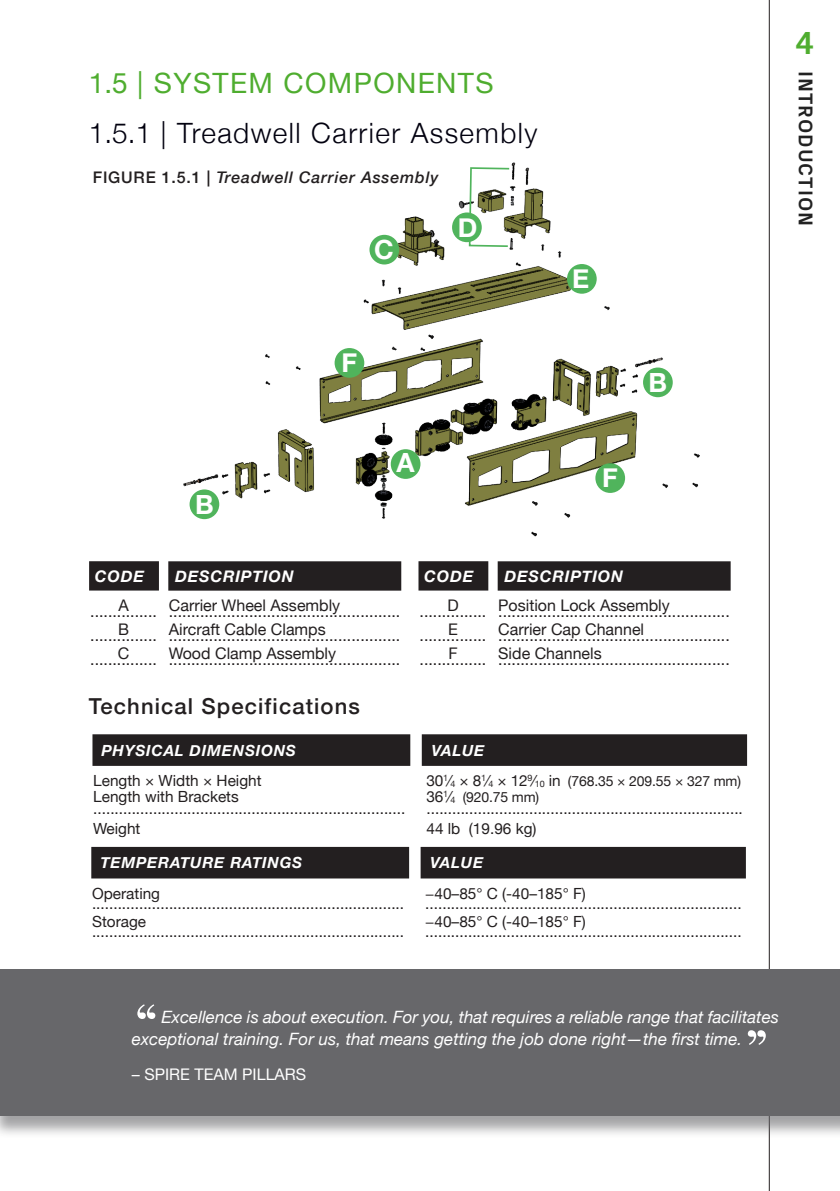
<style>
.page{position:relative;width:840px;height:1191px;background:#fff}
.page>*{position:absolute;margin:0;border:0;box-sizing:border-box;transform-origin:0 0}
.t1{font:60px "Times";color:#fff}
.t2{font:700 32px "Px Grotesk";color:#4fad2f}
.t3{font:300 28px "Helvetica Neue";letter-spacing:.05em;color:#02010f}
.t4{font:28px "Helvetica Neue";letter-spacing:.05em;color:#4fad2f}
.t5{font:700 26.4px "Helvetica Neue";color:#fff}
.t6{font:500 22px "Helvetica Neue";letter-spacing:.05em;color:#231f20}
.t7{font:700 20px "Px Grotesk";letter-spacing:.05em;color:#222}
.t8{font:italic 17px/22px "Helvetica Neue";color:#fff}
.t9{font:16px "Helvetica Neue";color:#231f20}
.t10{font:italic 500 16px "Helvetica Neue";letter-spacing:.05em;color:#231f20}
.t11{font:italic 700 16px "Helvetica Neue";letter-spacing:.05em;color:#fff}
.t12{font:16px "Helvetica Neue";color:#fff}
.t13{font:15.4px "Helvetica Neue";color:#231f20}
.t14{font:italic 700 15.4px "Helvetica Neue";letter-spacing:.05em;color:#fff}
.t15{font:14px "Helvetica Neue";letter-spacing:-.01em;color:#231f20}
.s1{font-style:normal}
.s2{font-size:15.4px}
.s3{font-size:9px}
</style>
<div class="page">
<hr style="left:768px;top:0;width:1px;height:1191px;background:#231f20">
<img style="left:183px;top:163px;width:516px;height:373px">
<div style="left:91px;top:563px;width:66px;height:26px;background:#231f20"></div>
<div style="left:89px;top:561px;width:70px;height:29px;border:4px solid #231f20"></div>
<div style="left:170px;top:563px;width:229px;height:26px;background:#231f20"></div>
<div style="left:168px;top:561px;width:233px;height:29px;border:4px solid #231f20"></div>
<div style="left:566px;top:264px;width:30px;height:30px;background:#50b45c;border-radius:50%"></div>
<div style="left:642px;top:367px;width:30px;height:30px;background:#50b45c;border-radius:50%"></div>
<div style="left:595px;top:463px;width:29px;height:30px;background:#50b45c;border-radius:50%"></div>
<div style="left:369px;top:235px;width:30px;height:29px;background:#50b45c;border-radius:50%"></div>
<div style="left:94px;top:736px;width:314px;height:28px;background:#231f20"></div>
<div style="left:92px;top:734px;width:318px;height:32px;border:3px solid #231f20"></div>
<div style="left:423px;top:736px;width:322px;height:28px;background:#231f20"></div>
<div style="left:421px;top:734px;width:325px;height:32px;border:3px solid #231f20"></div>
<div style="left:93px;top:848px;width:314px;height:28px;background:#231f20"></div>
<div style="left:91px;top:847px;width:318px;height:31px;border:3px solid #231f20"></div>
<div style="left:422px;top:848px;width:321px;height:28px;background:#231f20"></div>
<div style="left:420px;top:847px;width:325px;height:31px;border:3px solid #231f20"></div>
<div style="left:390px;top:449px;width:30px;height:30px;background:#50b45c;border-radius:50%"></div>
<div style="left:420px;top:563px;width:66px;height:26px;background:#231f20"></div>
<div style="left:418px;top:561px;width:70px;height:29px;border:4px solid #231f20"></div>
<div style="left:499px;top:563px;width:229px;height:26px;background:#231f20"></div>
<div style="left:497px;top:561px;width:233px;height:29px;border:4px solid #231f20"></div>
<div style="left:189px;top:489px;width:30px;height:30px;background:#50b45c;border-radius:50%"></div>
<div style="left:334px;top:348px;width:30px;height:30px;background:#50b45c;border-radius:50%"></div>
<svg style="left:467px;top:166px;width:43px;height:82px"></svg>
<div style="left:452px;top:212px;width:29px;height:30px;background:#50b45c;border-radius:50%"></div>
<div style="left:0;top:970px;width:839px;height:168px;background:#67676a;opacity:.6"></div>
<div style="left:0;top:969px;width:839px;height:147px;background:#67676a"></div>
<p class="t4" style="left:89px;top:63px;width:406px">1.5 | SYSTEM COMPONENTS</p>
<p class="t3" style="left:89px;top:110px;width:449px">1.5.1 | Treadwell Carrier Assembly</p>
<p class="t10" style="left:93px;top:164px;width:347px"><span class="s1">FIGURE 1.5.1 |</span> Treadwell Carrier Assembly</p>
<p class="t5" style="left:374px;top:229px;width:21px">C</p>
<p class="t5" style="left:457px;top:206px;width:21px">D</p>
<p class="t5" style="left:195px;top:483px;width:20px">B</p>
<p class="t5" style="left:341px;top:342px;width:17px">F</p>
<p class="t5" style="left:396px;top:441px;width:20px">A</p>
<p class="t5" style="left:572px;top:258px;width:19px">E</p>
<p class="t5" style="left:601px;top:457px;width:17px">F</p>
<p class="t5" style="left:648px;top:361px;width:20px">B</p>
<p class="t11" style="left:95px;top:563px;width:51px">CODE</p>
<p class="t11" style="left:175px;top:563px;width:120px">DESCRIPTION</p>
<p class="t9" style="left:118px;top:594px;width:12px">A</p>
<p class="t9" style="left:90px;top:600px;width:68px">...............</p>
<p class="t9" style="left:118px;top:618px;width:12px">B</p>
<p class="t9" style="left:90px;top:624px;width:68px">...............</p>
<p class="t9" style="left:118px;top:642px;width:13px">C</p>
<p class="t9" style="left:90px;top:648px;width:68px">...............</p>
<p class="t9" style="left:169px;top:594px;width:173px">Carrier Wheel Assembly</p>
<p class="t9" style="left:169px;top:600px;width:233px">....................................................</p>
<p class="t9" style="left:169px;top:618px;width:158px">Aircraft Cable Clamps</p>
<p class="t9" style="left:169px;top:624px;width:233px">....................................................</p>
<p class="t9" style="left:169px;top:642px;width:169px">Wood Clamp Assembly</p>
<p class="t9" style="left:169px;top:648px;width:233px">....................................................</p>
<p class="t6" style="left:89px;top:689px;width:272px">Technical Specifications</p>
<p class="t11" style="left:424px;top:563px;width:51px">CODE</p>
<p class="t11" style="left:504px;top:563px;width:120px">DESCRIPTION</p>
<p class="t9" style="left:447px;top:594px;width:13px">D</p>
<p class="t9" style="left:419px;top:600px;width:68px">...............</p>
<p class="t9" style="left:448px;top:618px;width:11px">E</p>
<p class="t9" style="left:419px;top:624px;width:68px">...............</p>
<p class="t9" style="left:448px;top:642px;width:11px">F</p>
<p class="t9" style="left:419px;top:648px;width:68px">...............</p>
<p class="t9" style="left:498px;top:594px;width:173px">Position Lock Assembly</p>
<p class="t9" style="left:498px;top:600px;width:233px">....................................................</p>
<p class="t9" style="left:498px;top:618px;width:147px">Carrier Cap Channel</p>
<p class="t9" style="left:498px;top:624px;width:233px">....................................................</p>
<p class="t9" style="left:498px;top:642px;width:105px">Side Channels</p>
<p class="t9" style="left:498px;top:648px;width:233px">....................................................</p>
<p class="t14" style="left:101px;top:738px;width:196px">PHYSICAL DIMENSIONS</p>
<p class="t14" style="left:431px;top:738px;width:55px">VALUE</p>
<p class="t13" style="left:93px;top:769px;width:170px">Length × Width × Height</p>
<p class="t13" style="left:93px;top:785px;width:147px">Length with Brackets</p>
<p class="t13" style="left:93px;top:797px;width:313px">.........................................................................</p>
<p class="t13" style="left:93px;top:817px;width:49px">Weight</p>
<p class="t15" style="left:426px;top:771px;width:316px"><span class="s2">30</span><sup>1</sup><span class="s2">⁄</span><span class="s3">4</span> <span class="s2">× 8</span><sup>1</sup><span class="s2">⁄</span><span class="s3">4</span> <span class="s2">× 12</span><sup>9</sup><span class="s2">⁄</span><span class="s3">10</span> <span class="s2">in</span> (768.35 × 209.55 × 327 mm)</p>
<p class="t15" style="left:426px;top:787px;width:114px"><span class="s2">36</span><sup>1</sup><span class="s2">⁄</span><span class="s3">4</span> (920.75 mm)</p>
<p class="t13" style="left:426px;top:797px;width:318px">..........................................................................</p>
<p class="t13" style="left:426px;top:817px;width:111px">44 lb (19.96 kg)</p>
<p class="t14" style="left:100px;top:850px;width:203px">TEMPERATURE RATINGS</p>
<p class="t14" style="left:430px;top:850px;width:55px">VALUE</p>
<p class="t13" style="left:92px;top:882px;width:70px">Operating</p>
<p class="t13" style="left:92px;top:892px;width:313px">.........................................................................</p>
<p class="t13" style="left:92px;top:910px;width:56px">Storage</p>
<p class="t13" style="left:92px;top:920px;width:313px">.........................................................................</p>
<p class="t13" style="left:425px;top:882px;width:162px">−40–85° C (-40–185° F)</p>
<p class="t13" style="left:425px;top:892px;width:318px">..........................................................................</p>
<p class="t13" style="left:425px;top:910px;width:162px">−40–85° C (-40–185° F)</p>
<p class="t13" style="left:425px;top:920px;width:318px">..........................................................................</p>
<p class="t2" style="left:794px;top:24px;width:21px">4</p>
<p class="t7" style="left:817px;top:71px;width:156px;rotate:90deg">INTRODUCTION</p>
<p class="t1" style="left:132px;top:968px;width:31px">‘‘</p>
<p class="t8" style="left:132px;top:1006px;width:648px;text-indent:30px">Excellence is about execution. For you, that requires a reliable range that facilitates exceptional training. For us, that means getting the job done right—the first time.</p>
<p class="t12" style="left:132px;top:1062px;width:176px">– SPIRE TEAM PILLARS</p>
<p class="t1" style="left:741px;top:994px;width:31px">’’</p>
</div>
